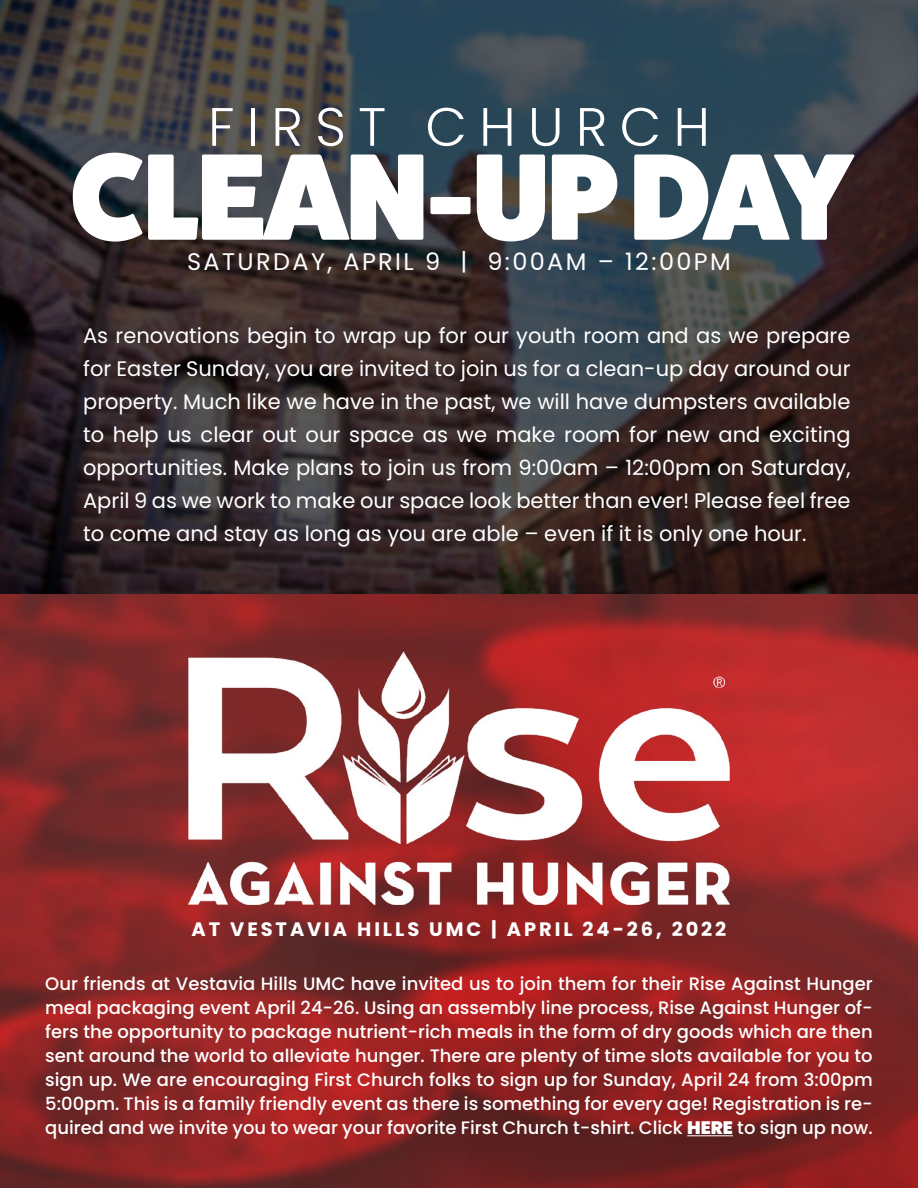
<style>
.page{position:relative;width:918px;height:1188px;background:#fff}
.page>*{position:absolute;margin:0;border:0;box-sizing:border-box;transform-origin:0 0}
.t1{font:800 123.45px "Fat Frank";letter-spacing:-.01em;color:#fff}
.t2{font:300 54px "Poppins";letter-spacing:.225em;color:#fff}
.t3{font:24px "Poppins";letter-spacing:.1em;color:#fff}
.t4{font:21px/33px "Poppins";color:#fff;text-align:justify}
.t5{font:700 19.35px "Poppins";letter-spacing:.15em;color:#fff}
.t6{font:500 18px/24px "Poppins";color:#fff;text-align:justify}
.s1{font-weight:900}
</style>
<div class="page">
<img style="left:0;top:0;width:918px;height:594px">
<img style="left:0;top:594px;width:918px;height:594px">
<img style="left:189px;top:652px;width:540px;height:252px">
<hr style="left:687px;top:1135px;width:46px;height:1px;background:#fff">
<h2 class="t2" style="left:208px;top:96px;width:504px">FIRST CHURCH</h2>
<h1 class="t1" style="left:70px;top:128px;width:784px">CLEAN-UP DAY</h1>
<h3 class="t3" style="left:187px;top:248px;width:545px">SATURDAY, APRIL 9 | 9:00AM – 12:00PM</h3>
<p class="t4" style="left:83px;top:319px;width:769px">As renovations begin to wrap up for our youth room and as we prepare for Easter Sunday, you are invited to join us for a clean-up day around our property. Much like we have in the past, we will have dumpsters available to help us clear out our space as we make room for new and exciting opportunities. Make plans to join us from 9:00am – 12:00pm on Saturday, April 9 as we work to make our space look better than ever! Please feel free to come and stay as long as you are able – even if it is only one hour.</p>
<p class="t5" style="left:192px;top:918px;width:536px">AT VESTAVIA HILLS UMC | APRIL 24-26, 2022</p>
<p class="t6" style="left:45px;top:972px;width:829px">Our friends at Vestavia Hills UMC have invited us to join them for their Rise Against Hunger meal packaging event April 24-26. Using an assembly line process, Rise Against Hunger of&shy;fers the opportunity to package nutrient-rich meals in the form of dry goods which are then sent around the world to alleviate hunger. There are plenty of time slots available for you to sign up. We are encouraging First Church folks to sign up for Sunday, April 24 from 3:00pm 5:00pm. This is a family friendly event as there is something for every age! Registration is re&shy;quired and we invite you to wear your favorite First Church t-shirt. Click <span class="s1">HERE</span> to sign up now.</p>
</div>
